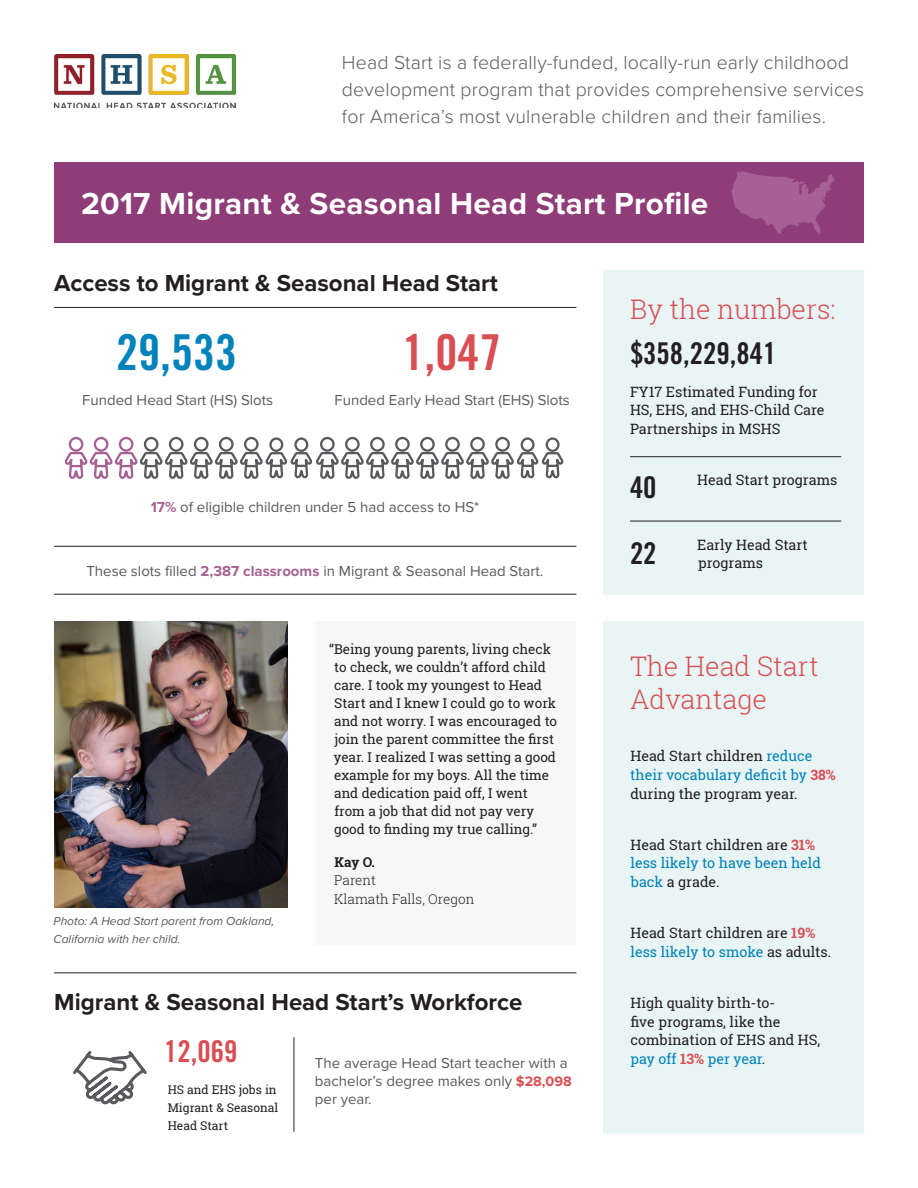
<style>
.page{position:relative;width:918px;height:1188px;background:#fff}
.page>*{position:absolute;margin:0;border:0;box-sizing:border-box;transform-origin:0 0}
.Stat_-_Large_-_Red{font:49.5px "Trade Gothic LT Bold Cond Twenty";color:#0082bb}
.Stat_-_Large_-_Red-2{font:49.5px "Trade Gothic LT Bold Cond Twenty";color:#d94e53}
.Page_Title{font:700 31.5px "Proxima Nova";letter-spacing:.01em;color:#fff}
.Box_Numbers_-_Large{font:30px "Trade Gothic LT Bold Cond Twenty";color:#231f20}
.Box_Numbers_-_Large-2{font:30px "Trade Gothic LT Bold Cond Twenty";color:#d94e53}
.Box_Caption_-_Black{font:30px "Trade Gothic Bold Cond Twenty";color:#231f20}
.Box_Title_-_Red{font:300 27px/33px "Roboto Slab";color:#d94e53}
.Section_Article_Titl{font:700 24px "Proxima Nova";color:#231f20}
.Mission_Statement{font:300 19.5px/27px "Proxima Nova";letter-spacing:.01em;color:#595a5d}
.Box_Caption_-_Black-2{font:15px "Proxima Nova";color:#58595c}
.Section_Article_Titl-2{font:15px/18px "Proxima Nova";color:#58595c}
.Stat_Subtitle{font:15px "Proxima Nova";color:#595a5d}
.Box_Caption_-_Black-3{font:14.25px/18.8px "Roboto Slab";color:#231f20}
.Box_Caption_-_Black-4{font:14.25px/18.8px "Roboto Slab";color:#0082bb}
.Box_Caption_-_Black-5{font:13.5px/18.1px "Roboto Slab";color:#231f20}
.Box_Caption_-_Black-6{font:300 13.5px/18.8px "Roboto Slab";color:#231f20}
.Box_Caption_-_Black-7{font:italic 12px/18px "Proxima Nova";color:#58595c}
.Box_Caption_-_Black-8{font:12px/18px "Roboto Slab";color:#231f20}
.s1{font-weight:700;color:#a66194}
.s2{font-weight:700}
.s3{font-weight:700;font-size:14.25px;color:#d94e53}
.s4{color:#0082bb}
.s5{font-weight:700;color:#d94e53}
.s6{color:#231f20}
</style>
<div class="page">
<div style="left:54px;top:162px;width:810px;height:81px;background:#8e3d78"></div>
<div style="left:603px;top:270px;width:261px;height:324px;background:#e8f5f4"></div>
<div style="left:603px;top:621px;width:261px;height:513px;background:#e8f5f4"></div>
<svg style="left:66px;top:436px;width:498px;height:43px"></svg>
<hr style="left:630px;top:456px;width:211px;height:1px;background:#231f20">
<hr style="left:630px;top:521px;width:211px;height:1px;background:#231f20">
<div style="left:315px;top:621px;width:261px;height:324px;background:#f7f7f7"></div>
<svg style="left:73px;top:1051px;width:74px;height:54px"></svg>
<hr style="left:54px;top:973px;width:522px;height:1px;background:#231f20">
<hr style="left:54px;top:307px;width:522px;height:1px;background:#231f20">
<hr style="left:54px;top:546px;width:522px;height:1px;background:#231f20">
<hr style="left:54px;top:594px;width:522px;height:1px;background:#231f20">
<hr style="left:294px;top:1037px;width:1px;height:95px;background:#231f20">
<svg style="left:732px;top:171px;width:103px;height:63px"></svg>
<img style="left:54px;top:621px;width:234px;height:286px">
<img style="left:54px;top:54px;width:182px;height:54px">
<p class="Mission_Statement" style="left:342px;top:50px;width:524px">Head Start is a federally-funded, locally-run early childhood development program that provides comprehensive services for America’s most vulnerable children and their families.</p>
<p class="Page_Title" style="left:81px;top:180px;width:629px">2017 Migrant &amp; Seasonal Head Start Profile</p>
<p class="Section_Article_Titl" style="left:54px;top:265px;width:445px">Access to Migrant &amp; Seasonal Head Start</p>
<p class="Stat_-_Large_-_Red" style="left:116px;top:323px;width:122px">29,533</p>
<p class="Stat_Subtitle" style="left:82px;top:391px;width:192px">Funded Head Start (HS) Slots</p>
<p class="Stat_-_Large_-_Red-2" style="left:402px;top:323px;width:100px">1,047</p>
<p class="Stat_Subtitle" style="left:335px;top:391px;width:237px">Funded Early Head Start (EHS) Slots</p>
<p class="Box_Caption_-_Black-2" style="left:151px;top:498px;width:330px"><span class="s1">17%</span> of eligible children under 5 had access to HS*</p>
<p class="Box_Caption_-_Black-2" style="left:86px;top:562px;width:458px">These slots filled <span class="s1">2,387 classrooms</span> in Migrant &amp; Seasonal Head Start.</p>
<p class="Box_Caption_-_Black-7" style="left:54px;top:912px;width:222px">Photo: A Head Start parent from Oakland,<br>California with her child.</p>
<p class="Box_Caption_-_Black-5" style="left:334px;top:639px;width:225px;text-indent:-5px">“Being young parents, living check to check, we couldn’t afford child care. I took my youngest to Head<br>Start and I knew I could go to work and not worry. I was encouraged to join the parent committee the first year. I realized I was setting a good example for my boys. All the time and dedication paid off, I went from a job that did not pay very good to finding my true calling.”</p>
<p class="Box_Caption_-_Black-6" style="left:334px;top:852px;width:142px"><span class="s2">Kay O.<br></span>Parent<br>Klamath Falls, Oregon</p>
<p class="Section_Article_Titl" style="left:54px;top:984px;width:470px">Migrant &amp; Seasonal Head Start’s Workforce</p>
<p class="Box_Numbers_-_Large-2" style="left:164px;top:1033px;width:75px">12,069</p>
<p class="Box_Caption_-_Black-8" style="left:168px;top:1080px;width:112px">HS and EHS jobs in<br>Migrant &amp; Seasonal<br>Head Start</p>
<p class="Section_Article_Titl-2" style="left:315px;top:1054px;width:258px">The average Head Start teacher with a bachelor’s degree makes only <span class="s3">$28,098 </span>per year.</p>
<p class="Box_Title_-_Red" style="left:630px;top:292px;width:207px">By the numbers:</p>
<p class="Box_Numbers_-_Large" style="left:630px;top:335px;width:148px">$358,229,841</p>
<p class="Box_Caption_-_Black-3" style="left:630px;top:382px;width:196px">FY17 Estimated Funding for<br>HS, EHS, and EHS-Child Care<br>Partnerships in MSHS</p>
<p class="Box_Caption_-_Black" style="left:630px;top:470px;width:28px">40</p>
<p class="Box_Caption_-_Black-3" style="left:697px;top:470px;width:142px">Head Start programs</p>
<p class="Box_Caption_-_Black" style="left:630px;top:535px;width:28px">22</p>
<p class="Box_Caption_-_Black-3" style="left:697px;top:536px;width:112px;line-height:18px">Early Head Start programs</p>
<p class="Box_Title_-_Red" style="left:630px;top:649px;width:190px">The Head Start<br>Advantage</p>
<p class="Box_Caption_-_Black-3" style="left:630px;top:746px;width:207px">Head Start children <span class="s4">reduce their vocabulary deficit by</span> <span class="s5">38% </span>during the program year.</p>
<p class="Box_Caption_-_Black-4" style="left:630px;top:835px;width:192px"><span class="s6">Head Start children are</span> <span class="s5">31% </span>less likely to have been held back <span class="s6">a grade.</span></p>
<p class="Box_Caption_-_Black-3" style="left:630px;top:923px;width:202px">Head Start children are <span class="s5">19% </span><span class="s4">less likely to smoke</span> as adults.</p>
<p class="Box_Caption_-_Black-3" style="left:630px;top:993px;width:192px">High quality birth-to-<br>five programs, like the combination of EHS and HS, <span class="s4">pay off</span> <span class="s5">13%</span> <span class="s4">per year</span>.</p>
</div>
